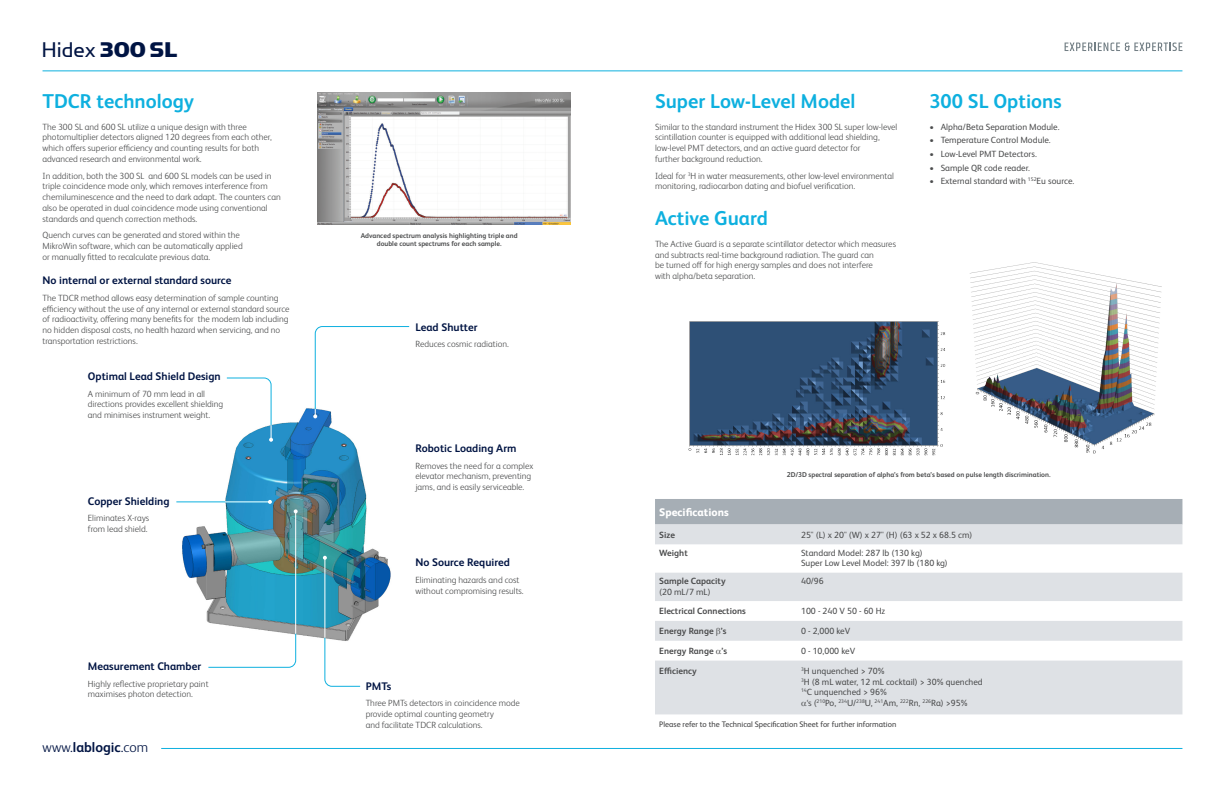
<style>
.page{position:relative;width:1225px;height:791px;background:#fff}
.page>*{position:absolute;margin:0;border:0;box-sizing:border-box;transform-origin:0 0}
.t1{font:24px "Simian Display Orangutan";color:#001443}
.t2{font:700 20px "FS Albert Pro";color:#0eb0df}
.t3{font:300 14px "FS Albert Pro";letter-spacing:.005em;color:#001443}
.t4{font:700 11px "FS Albert Pro";color:#001443}
.t5{font:800 11px "FS Albert Pro";color:#fff}
.t6{font:300 9px/10.8px "FS Albert Pro";color:#4b4c4d}
.t7{font:9px/10.8px "FS Albert Pro";color:#4b4c4d}
.t8{font:700 9px/10.8px "FS Albert Pro";color:#4b4c4d}
.t9{font:8px "FS Albert Pro";color:#3e3e3f}
.t10{font:700 7px/8.4px "FS Albert Pro";color:#4b4c4d;text-align:center}
.s1{font-family:"Simian Display Chimpanzee"}
.s2{font-weight:700}
.s3{font-weight:300}
.s4{font-weight:400}
</style>
<div class="page">
<hr style="left:161px;top:748px;width:1021px;height:1px;background:#0eb0df">
<svg style="left:1064px;top:43px;width:118px;height:8px"></svg>
<hr style="left:43px;top:70px;width:1139px;height:1px;background:#0eb0df">
<svg style="left:655px;top:499px;width:527px;height:45px;background:#bec4ca"></svg>
<svg style="left:655px;top:573px;width:527px;height:141px;fill:#dee1e5"></svg>
<img style="left:970px;top:262px;width:192px;height:192px">
<img style="left:688px;top:305px;width:289px;height:151px">
<img style="left:176px;top:408px;width:215px;height:231px">
<svg style="left:324px;top:637px;width:37px;height:50px"></svg>
<hr style="left:176px;top:501px;width:94px;height:1px;background:#0eb0df">
<svg style="left:226px;top:377px;width:47px;height:65px"></svg>
<svg style="left:313px;top:326px;width:97px;height:92px"></svg>
<hr style="left:225px;top:501px;width:45px;height:1px;background:#fff">
<svg style="left:268px;top:500px;width:4px;height:4px"></svg>
<hr style="left:324px;top:558px;width:1px;height:80px;background:#fff">
<svg style="left:323px;top:556px;width:4px;height:4px"></svg>
<img style="left:317px;top:92px;width:253px;height:132px">
<svg style="left:207px;top:632px;width:90px;height:36px"></svg>
<hr style="left:295px;top:511px;width:1px;height:123px;background:#fff">
<svg style="left:294px;top:509px;width:4px;height:4px"></svg>
<svg style="left:716px;top:628px;width:4px;height:8px"></svg>
<svg style="left:716px;top:650px;width:5px;height:4px"></svg>
<svg style="left:801px;top:702px;width:5px;height:4px"></svg>
<p class="t1" style="left:41px;top:37px;width:138px">Hidex <span class="s1">300 SL</span></p>
<p class="t2" style="left:43px;top:87px;width:153px">TDCR technology</p>
<p class="t6" style="left:43px;top:121px;width:231px">The 300 SL and 600 SL utilize a unique design with three photomultiplier detectors aligned 120 degrees from each other, which offers superior efficiency and counting results for both advanced research and environmental work.</p>
<p class="t6" style="left:43px;top:169px;width:240px">In addition, both the 300 SL and 600 SL models can be used in triple coincidence mode only, which removes interference from chemiluminescence and the need to dark adapt. The counters can also be operated in dual coincidence mode using conventional standards and quench correction methods.</p>
<p class="t6" style="left:43px;top:229px;width:202px">Quench curves can be generated and stored within the<br>MikroWin software, which can be automatically applied or manually fitted to recalculate previous data.</p>
<p class="t4" style="left:43px;top:273px;width:190px">No internal or external standard source</p>
<p class="t6" style="left:43px;top:292px;width:248px">The TDCR method allows easy determination of sample counting efficiency without the use of any internal or external standard source of radioactivity, offering many benefits for the modern lab including no hidden disposal costs, no health hazard when servicing, and no transportation restrictions.</p>
<p class="t4" style="left:88px;top:369px;width:134px">Optimal Lead Shield Design</p>
<p class="t6" style="left:88px;top:388px;width:137px">A minimum of 70 mm lead in all directions provides excellent shielding and minimises instrument weight.</p>
<p class="t4" style="left:88px;top:493px;width:83px">Copper Shielding</p>
<p class="t6" style="left:88px;top:512px;width:63px">Eliminates X-rays from lead shield.</p>
<p class="t4" style="left:88px;top:658px;width:115px">Measurement Chamber</p>
<p class="t6" style="left:88px;top:677px;width:122px">Highly reflective proprietary paint maximises photon detection.</p>
<p class="t3" style="left:43px;top:737px;width:107px">www.<span class="s2">lablogic</span>.com</p>
<p class="t10" style="left:361px;top:231px;width:158px">Advanced spectrum analysis highlighting triple and double count spectrums for each sample.</p>
<p class="t4" style="left:415px;top:319px;width:64px">Lead Shutter</p>
<p class="t6" style="left:415px;top:338px;width:95px">Reduces cosmic radiation.</p>
<p class="t4" style="left:415px;top:441px;width:103px">Robotic Loading Arm</p>
<p class="t6" style="left:415px;top:460px;width:119px">Removes the need for a complex elevator mechanism, preventing jams, and is easily serviceable.</p>
<p class="t4" style="left:415px;top:555px;width:96px">No Source Required</p>
<p class="t6" style="left:415px;top:574px;width:110px">Eliminating hazards and cost without compromising results.</p>
<p class="t4" style="left:366px;top:678px;width:27px">PMTs</p>
<p class="t6" style="left:366px;top:697px;width:156px">Three PMTs detectors in coincidence mode provide optimal counting geometry<br>and facilitate TDCR calculations.</p>
<p class="t2" style="left:655px;top:87px;width:202px">Super Low-Level Model</p>
<p class="t6" style="left:655px;top:121px;width:244px">Similar to the standard instrument the Hidex 300 SL super low-level scintillation counter is equipped with additional lead shielding, low-level PMT detectors, and an active guard detector for<br>further background reduction.</p>
<p class="t6" style="left:655px;top:169px;width:240px">Ideal for <sup>3</sup>H in water measurements, other low-level environmental monitoring, radiocarbon dating and biofuel verification.</p>
<p class="t2" style="left:655px;top:204px;width:114px">Active Guard</p>
<p class="t6" style="left:655px;top:238px;width:242px">The Active Guard is a separate scintillator detector which measures and subtracts real-time background radiation. The guard can<br>be turned off for high energy samples and does not interfere<br>with alpha/beta separation.</p>
<p class="t2" style="left:929px;top:87px;width:134px">300 SL Options</p>
<p class="t7" style="left:929px;top:121px;width:132px">• Alpha/Beta Separation Module.</p>
<p class="t7" style="left:929px;top:134px;width:123px">• Temperature Control Module.</p>
<p class="t7" style="left:929px;top:148px;width:109px">• Low-Level PMT Detectors.</p>
<p class="t7" style="left:929px;top:161px;width:102px">• Sample QR code reader.</p>
<p class="t7" style="left:929px;top:175px;width:146px">• External standard with <sup>152</sup>Eu source.</p>
<p class="t10" style="left:787px;top:470px;width:265px">2D/3D spectral separation of alpha’s from beta’s based on pulse length discrimination.</p>
<p class="t5" style="left:659px;top:503px;width:71px">Specifications</p>
<p class="t8" style="left:659px;top:529px;width:17px">Size</p>
<p class="t7" style="left:801px;top:529px;width:173px">25<span class="s3">"</span> (L) x 20<span class="s3">"</span> (W) x 27<span class="s3">"</span> (H) (63 x 52 x 68.5 cm)</p>
<p class="t8" style="left:659px;top:546px;width:30px">Weight</p>
<p class="t7" style="left:801px;top:546px;width:148px">Standard Model: 287 lb (130 kg)<br>Super Low Level Model: 397 lb (180 kg)</p>
<p class="t8" style="left:659px;top:575px;width:68px">Sample Capacity <span class="s4">(20 mL/7 mL)</span></p>
<p class="t7" style="left:801px;top:575px;width:24px">40/96</p>
<p class="t8" style="left:659px;top:605px;width:88px">Electrical Connections</p>
<p class="t7" style="left:801px;top:605px;width:86px">100 - 240 V 50 - 60 Hz</p>
<p class="t8" style="left:659px;top:625px;width:69px">Energy Range ’s</p>
<p class="t7" style="left:801px;top:625px;width:51px">0 - 2,000 keV</p>
<p class="t8" style="left:659px;top:645px;width:69px">Energy Range ’s</p>
<p class="t7" style="left:801px;top:645px;width:56px">0 - 10,000 keV</p>
<p class="t8" style="left:659px;top:665px;width:39px">Efficiency</p>
<p class="t7" style="left:801px;top:665px;width:85px"><sup>3</sup>H unquenched &gt; 70%</p>
<p class="t7" style="left:801px;top:675px;width:183px"><sup>3</sup>H (8 mL water, 12 mL cocktail) &gt; 30% quenched</p>
<p class="t7" style="left:801px;top:686px;width:87px"><sup>14</sup>C unquenched &gt; 96%</p>
<p class="t7" style="left:806px;top:697px;width:162px">‘s (<sup>210</sup>Po, <sup>234</sup>U/<sup>238</sup>U, <sup>241</sup>Am, <sup>222</sup>Rn, <sup>226</sup>Ra) &gt;95%</p>
<p class="t9" style="left:659px;top:719px;width:239px">Please refer to the Technical Specification Sheet for further information</p>
</div>
